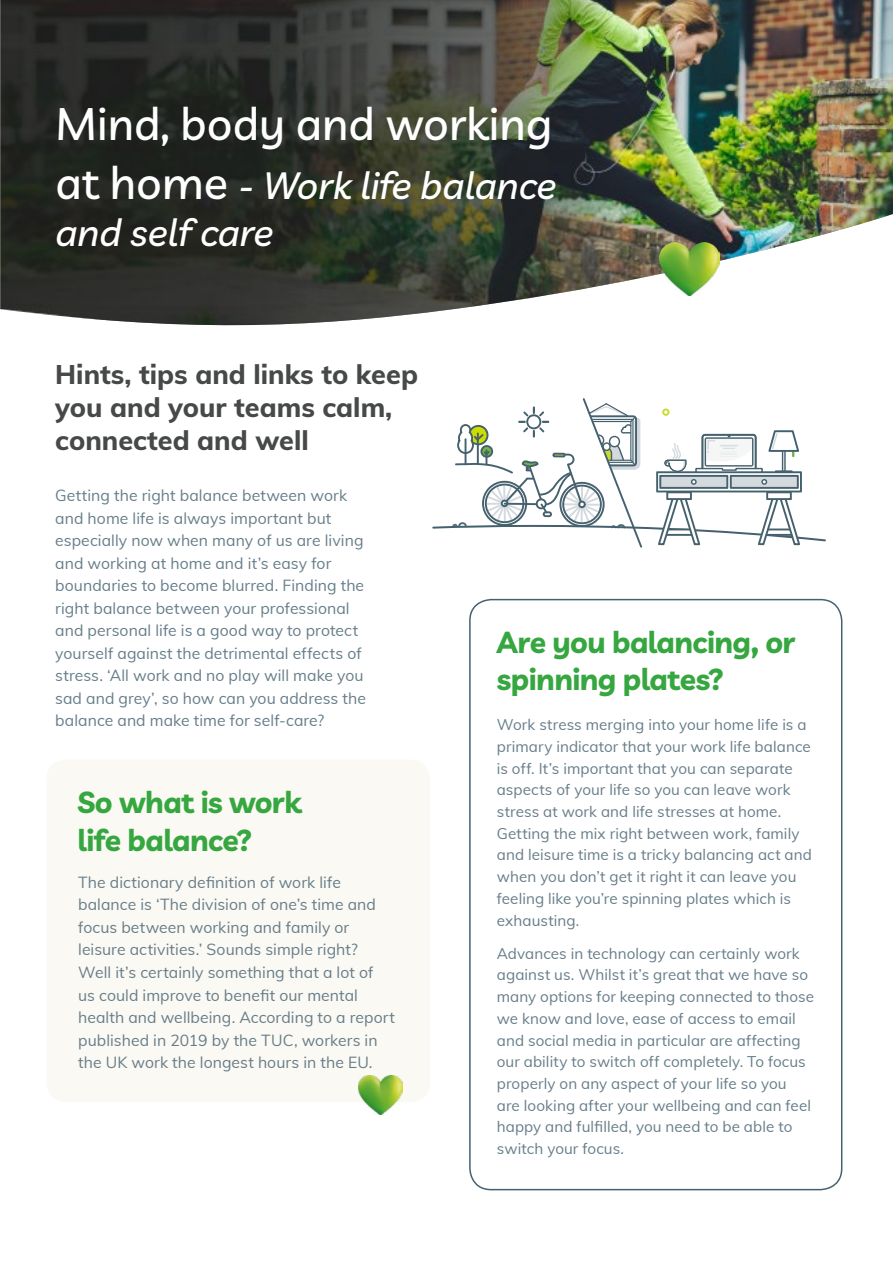
<style>
.page{position:relative;width:893px;height:1263px;background:#fff}
.page>*{position:absolute;margin:0;border:0;box-sizing:border-box;transform-origin:0 0}
.t1{font:500 45px "Livvic";color:#fff}
.t2{font:italic 500 37.5px/46.5px "Livvic";color:#fff}
.t3{font:700 30px/37.5px "Livvic";letter-spacing:-.02em;color:#36a740}
.t4{font:800 27px/33px "Muli";color:#474949}
.t5{font:15.75px/22.5px "Muli";letter-spacing:.005em;color:#667d89}
.t6{font:15.15px/21.8px "Muli";letter-spacing:.005em;color:#667d89}
.s1{font-style:normal;font-size:45px}
</style>
<div class="page">
<img style="left:0;top:0;width:893px;height:326px">
<img style="left:660px;top:242px;width:60px;height:53px">
<div style="left:469px;top:599px;width:373px;height:591px;border:2px solid #456170;border-radius:21px"></div>
<div style="left:46px;top:760px;width:384px;height:342px;background:#fbf9f3;border-radius:19px"></div>
<svg style="left:432px;top:398px;width:394px;height:150px"></svg>
<img style="left:359px;top:1075px;width:44px;height:39px">
<h1 class="t1" style="left:56px;top:90px;width:498px">Mind, body and working</h1>
<h2 class="t2" style="left:56px;top:160px;width:503px"><span class="s1">at home</span> - Work life balance and self care</h2>
<h3 class="t4" style="left:55px;top:357px;width:364px">Hints, tips and links to keep you and your teams calm, connected and well</h3>
<p class="t5" style="left:55px;top:484px;width:312px">Getting the right balance between work and home life is always important but especially now when many of us are living and working at home and it’s easy for boundaries to become blurred. Finding the right balance between your professional and personal life is a good way to protect yourself against the detrimental effects of stress. ‘All work and no play will make you sad and grey’, so how can you address the balance and make time for self-care?</p>
<h3 class="t3" style="left:77px;top:781px;width:226px">So what is work life balance?</h3>
<p class="t5" style="left:78px;top:870px;width:318px">The dictionary definition of work life balance is ‘The division of one’s time and focus between working and family or leisure activities.’ Sounds simple right?<br>Well it’s certainly something that a lot of<br>us could improve to benefit our mental health and wellbeing. According to a report published in 2019 by the TUC, workers in the UK work the longest hours in the EU.</p>
<h3 class="t3" style="left:497px;top:621px;width:300px">Are you balancing, or spinning plates?</h3>
<p class="t6" style="left:497px;top:713px;width:317px">Work stress merging into your home life is a primary indicator that your work life balance is off. It’s important that you can separate aspects of your life so you can leave work stress at work and life stresses at home.<br>Getting the mix right between work, family and leisure time is a tricky balancing act and when you don’t get it right it can leave you feeling like you’re spinning plates which is exhausting.</p>
<p class="t6" style="left:497px;top:941px;width:319px">Advances in technology can certainly work against us. Whilst it’s great that we have so many options for keeping connected to those we know and love, ease of access to email and social media in particular are affecting our ability to switch off completely. To focus properly on any aspect of your life so you<br>are looking after your wellbeing and can feel happy and fulfilled, you need to be able to switch your focus.</p>
</div>
